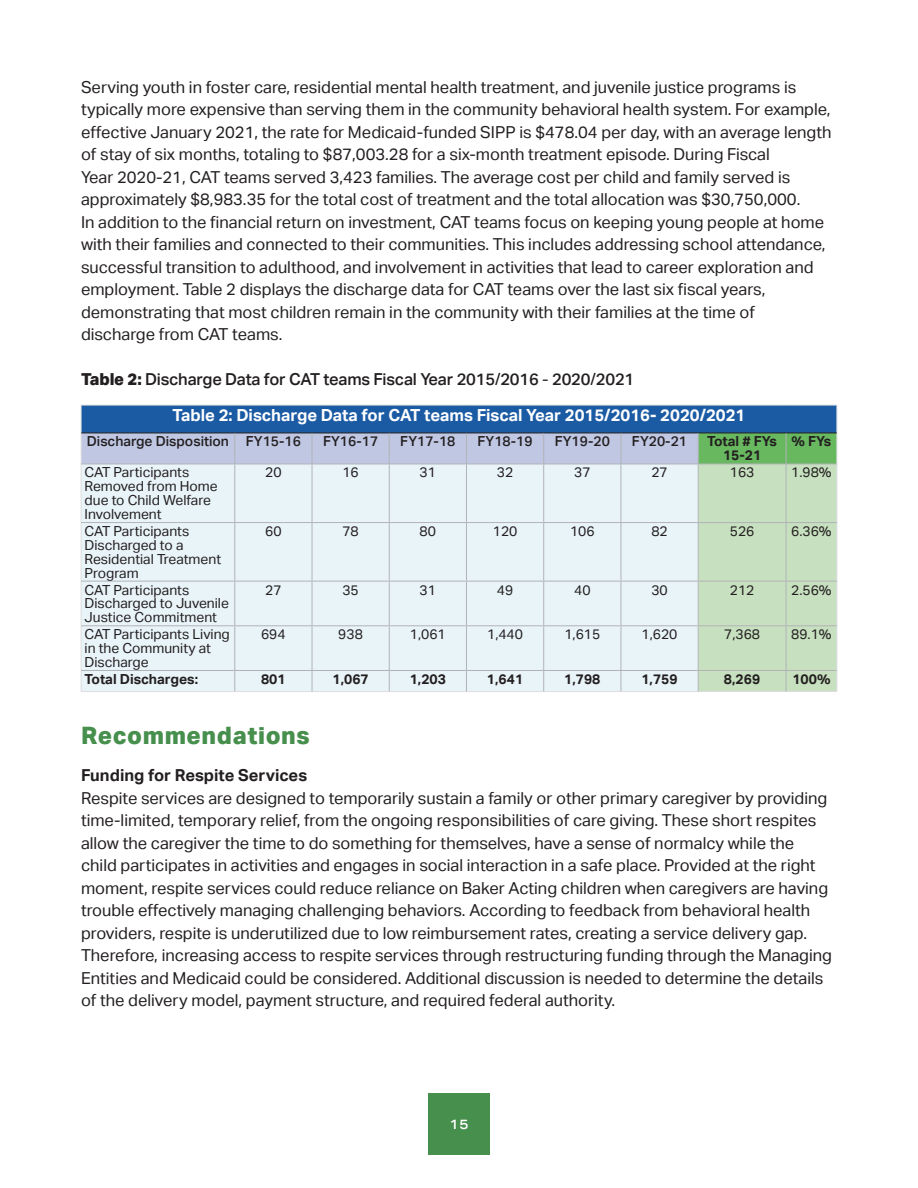
<style>
.page{position:relative;width:918px;height:1188px;background:#fff}
.page>*{position:absolute;margin:0;border:0;box-sizing:border-box;transform-origin:0 0}
.t1{font:800 24px "Aktiv Grotesk";letter-spacing:.025em;color:#478f4d}
.Body-Table{font:700 16.65px "Aktiv Grotesk";color:#fff}
.t2{font:16.5px/22.5px "Aktiv Grotesk";color:#231f20}
.t3{font:500 16.5px "Aktiv Grotesk";letter-spacing:-.01em;color:#231f20}
.t4{font:700 16.5px "Aktiv Grotesk";color:#231f20}
.Body-Table-2{font:13.8px/13.8px "Aktiv Grotesk";color:#231f20}
.Body-Table-3{font:700 13.8px/13.8px "Aktiv Grotesk";color:#231f20;text-align:center}
.Body-Table-4{font:500 13.8px "Aktiv Grotesk";color:#231f20}
.t5{font:500 13.5px "Aktiv Grotesk Ex";color:#fff}
.s1{font-weight:800}
.s2{font-weight:400}
</style>
<div class="page">
<div style="left:428px;top:1094px;width:62px;height:61px;background:#478f4d"></div>
<svg style="left:81px;top:405px;width:757px;height:287px;background:#c9dbe1"></svg>
<p class="t2" style="left:81px;top:76px;width:752px">Serving youth in foster care, residential mental health treatment, and juvenile justice programs is typically more expensive than serving them in the community behavioral health system. For example, effective January 2021, the rate for Medicaid-funded SIPP is $478.04 per day, with an average length of stay of six months, totaling to $87,003.28 for a six-month treatment episode. During Fiscal<br>Year 2020-21, CAT teams served 3,423 families. The average cost per child and family served is approximately $8,983.35 for the total cost of treatment and the total allocation was $30,750,000.<br>In addition to the financial return on investment, CAT teams focus on keeping young people at home with their families and connected to their communities. This includes addressing school attendance, successful transition to adulthood, and involvement in activities that lead to career exploration and employment. Table 2 displays the discharge data for CAT teams over the last six fiscal years, demonstrating that most children remain in the community with their families at the time of discharge from CAT teams.</p>
<p class="t3" style="left:81px;top:370px;width:555px"><span class="s1">Table 2:</span> Discharge Data for CAT teams Fiscal Year 2015<span class="s2">/</span>2016 <span class="s2">-</span> 2020<span class="s2">/</span>2021</p>
<p class="Body-Table" style="left:173px;top:405px;width:574px">Table 2: Discharge Data for CAT teams Fiscal Year 2015/2016- 2020/2021</p>
<p class="Body-Table-4" style="left:87px;top:434px;width:144px">Discharge Disposition</p>
<p class="Body-Table-4" style="left:246px;top:434px;width:57px">FY15-16</p>
<p class="Body-Table-4" style="left:323px;top:434px;width:57px">FY16-17</p>
<p class="Body-Table-4" style="left:400px;top:434px;width:57px">FY17-18</p>
<p class="Body-Table-4" style="left:478px;top:434px;width:57px">FY18-19</p>
<p class="Body-Table-4" style="left:555px;top:434px;width:57px">FY19-20</p>
<p class="Body-Table-4" style="left:632px;top:434px;width:57px">FY20-21</p>
<p class="Body-Table-3" style="left:707px;top:435px;width:71px">Total # FYs<br>15-21</p>
<p class="Body-Table-3" style="left:792px;top:435px;width:41px">% FYs</p>
<p class="Body-Table-2" style="left:85px;top:466px;width:135px">CAT Participants<br>Removed from Home due to Child Welfare<br>Involvement</p>
<p class="Body-Table-2" style="left:265px;top:466px;width:18px">20</p>
<p class="Body-Table-2" style="left:342px;top:466px;width:18px">16</p>
<p class="Body-Table-2" style="left:420px;top:466px;width:18px">31</p>
<p class="Body-Table-2" style="left:497px;top:466px;width:18px">32</p>
<p class="Body-Table-2" style="left:574px;top:466px;width:18px">37</p>
<p class="Body-Table-2" style="left:651px;top:466px;width:18px">27</p>
<p class="Body-Table-2" style="left:730px;top:466px;width:26px">163</p>
<p class="Body-Table-2" style="left:791px;top:466px;width:42px">1.98%</p>
<p class="Body-Table-2" style="left:85px;top:524px;width:138px">CAT Participants<br>Discharged to a<br>Residential Treatment<br>Program</p>
<p class="Body-Table-2" style="left:265px;top:524px;width:18px">60</p>
<p class="Body-Table-2" style="left:342px;top:524px;width:18px">78</p>
<p class="Body-Table-2" style="left:420px;top:524px;width:18px">80</p>
<p class="Body-Table-2" style="left:493px;top:524px;width:26px">120</p>
<p class="Body-Table-2" style="left:570px;top:524px;width:26px">106</p>
<p class="Body-Table-2" style="left:651px;top:524px;width:18px">82</p>
<p class="Body-Table-2" style="left:730px;top:524px;width:26px">526</p>
<p class="Body-Table-2" style="left:791px;top:524px;width:42px">6.36%</p>
<p class="Body-Table-2" style="left:85px;top:583px;width:146px">CAT Participants<br>Discharged to Juvenile<br>Justice Commitment</p>
<p class="Body-Table-2" style="left:265px;top:583px;width:18px">27</p>
<p class="Body-Table-2" style="left:342px;top:583px;width:18px">35</p>
<p class="Body-Table-2" style="left:420px;top:583px;width:18px">31</p>
<p class="Body-Table-2" style="left:497px;top:583px;width:18px">49</p>
<p class="Body-Table-2" style="left:574px;top:583px;width:18px">40</p>
<p class="Body-Table-2" style="left:651px;top:583px;width:18px">30</p>
<p class="Body-Table-2" style="left:730px;top:583px;width:26px">212</p>
<p class="Body-Table-2" style="left:791px;top:583px;width:42px">2.56%</p>
<p class="Body-Table-2" style="left:85px;top:628px;width:147px">CAT Participants Living in the Community at<br>Discharge</p>
<p class="Body-Table-2" style="left:261px;top:628px;width:26px">694</p>
<p class="Body-Table-2" style="left:338px;top:628px;width:26px">938</p>
<p class="Body-Table-2" style="left:410px;top:628px;width:37px">1,061</p>
<p class="Body-Table-2" style="left:487px;top:628px;width:37px">1,440</p>
<p class="Body-Table-2" style="left:564px;top:628px;width:37px">1,615</p>
<p class="Body-Table-2" style="left:642px;top:628px;width:37px">1,620</p>
<p class="Body-Table-2" style="left:724px;top:628px;width:37px">7,368</p>
<p class="Body-Table-2" style="left:791px;top:628px;width:42px">89.1%</p>
<p class="Body-Table-3" style="left:85px;top:672px;width:115px">Total Discharges:</p>
<p class="Body-Table-3" style="left:261px;top:672px;width:26px">801</p>
<p class="Body-Table-3" style="left:333px;top:672px;width:38px">1,067</p>
<p class="Body-Table-3" style="left:410px;top:672px;width:38px">1,203</p>
<p class="Body-Table-3" style="left:487px;top:672px;width:38px">1,641</p>
<p class="Body-Table-3" style="left:564px;top:672px;width:38px">1,798</p>
<p class="Body-Table-3" style="left:641px;top:672px;width:38px">1,759</p>
<p class="Body-Table-3" style="left:724px;top:672px;width:38px">8,269</p>
<p class="Body-Table-3" style="left:792px;top:672px;width:40px">100%</p>
<p class="t1" style="left:81px;top:721px;width:230px">Recommendations</p>
<p class="t4" style="left:81px;top:766px;width:228px">Funding for Respite Services</p>
<p class="t2" style="left:81px;top:787px;width:753px">Respite services are designed to temporarily sustain a family or other primary caregiver by providing time-limited, temporary relief, from the ongoing responsibilities of care giving. These short respites allow the caregiver the time to do something for themselves, have a sense of normalcy while the child participates in activities and engages in social interaction in a safe place. Provided at the right moment, respite services could reduce reliance on Baker Acting children when caregivers are having trouble effectively managing challenging behaviors. According to feedback from behavioral health providers, respite is underutilized due to low reimbursement rates, creating a service delivery gap.<br>Therefore, increasing access to respite services through restructuring funding through the Managing Entities and Medicaid could be considered. Additional discussion is needed to determine the details of the delivery model, payment structure, and required federal authority.</p>
<p class="t5" style="left:450px;top:1116px;width:20px">15</p>
</div>
